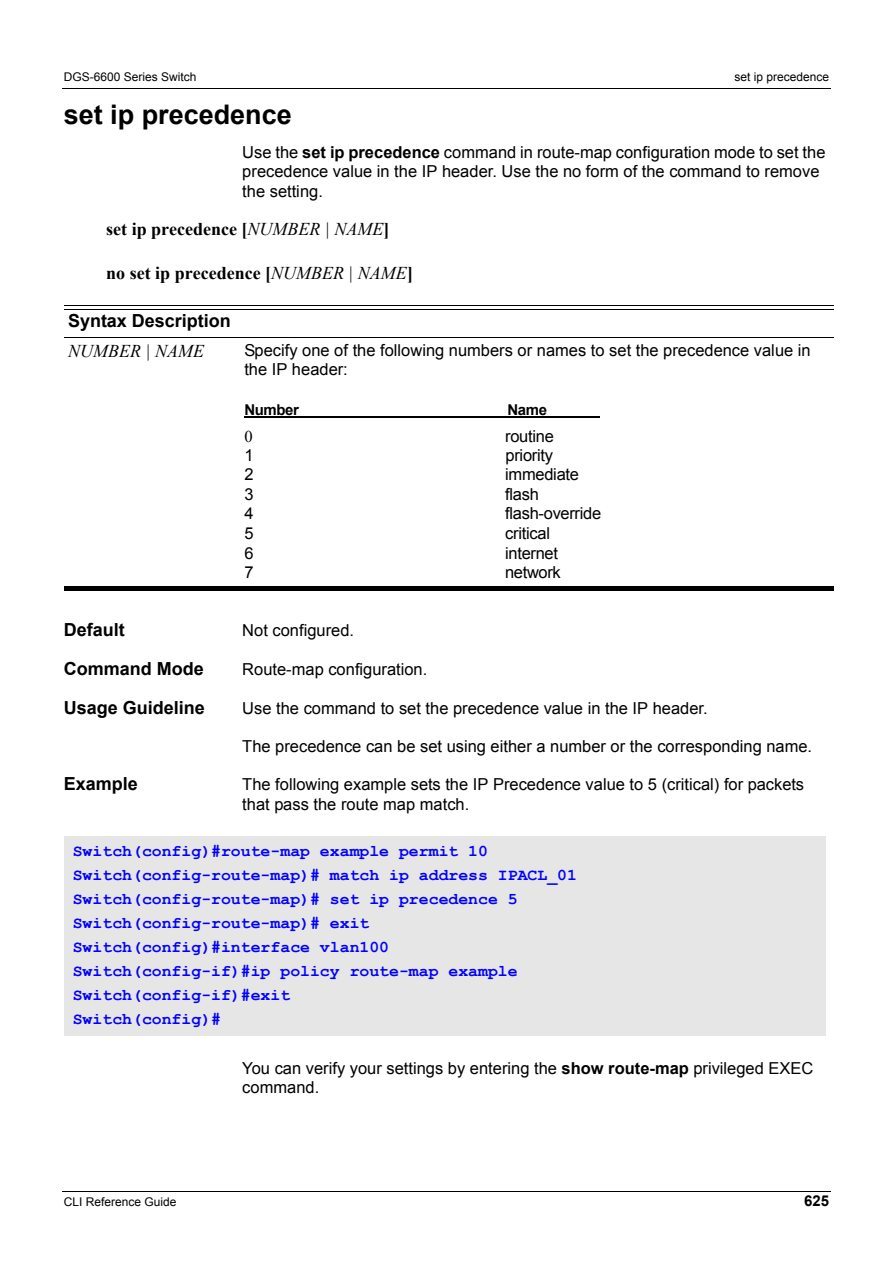
<style>
.page{position:relative;width:893px;height:1263px;background:#fff}
.page>*{position:absolute;margin:0;border:0;box-sizing:border-box;transform-origin:0 0}
.t1{font:700 27px "Arial";color:#000}
.t2{font:700 18px "Times New Roman";color:#000}
.t3{font:700 18px "Arial";color:#000}
.t4{font:italic 18px "Times New Roman";color:#000}
.t5{font:16.5px/19.5px "Arial";color:#000}
.t6{font:700 16.5px/24px "Courier New";color:#00f}
.t7{font:16.5px "Arial";letter-spacing:-.02em;color:#000}
.t8{font:16.5px "Times New Roman";color:#000}
.t9{font:700 15px "Arial";letter-spacing:-.025em;color:#000}
.t10{font:12px "Arial";color:#000}
.s1{color:#fff}
.s2{font-weight:700}
.s3{font-weight:400;font-style:italic}
</style>
<div class="page">
<hr style="left:62px;top:1191px;width:769px;height:1px;background:#000">
<hr style="left:62px;top:88px;width:769px;height:1px;background:#000">
<hr style="left:244px;top:416px;width:355px;height:2px;background:#000">
<hr style="left:64px;top:305px;width:769px;height:1px;background:#000">
<hr style="left:64px;top:309px;width:769px;height:1px;background:#000">
<hr style="left:64px;top:337px;width:769px;height:1px;background:#000">
<hr style="left:64px;top:586px;width:769px;height:4px;background:#000">
<div style="left:64px;top:836px;width:761px;height:199px;background:#e6e6e6"></div>
<p class="t10" style="left:64px;top:70px;width:147px">DGS-6600 Series Switch <span class="s1">m</span></p>
<p class="t10" style="left:734px;top:70px;width:96px">set ip precedence</p>
<h1 class="t1" style="left:64px;top:100px;width:229px">set ip precedence</h1>
<p class="t5" style="left:242px;top:142px;width:585px">Use the <span class="s2">set ip precedence</span> command in route-map configuration mode to set the precedence value in the IP header. Use the no form of the command to remove the setting.</p>
<p class="t2" style="left:106px;top:219px;width:285px">set ip precedence [<span class="s3">NUMBER | NAME</span>]</p>
<p class="t2" style="left:106px;top:263px;width:308px">no set ip precedence [<span class="s3">NUMBER | NAME</span>]</p>
<p class="t3" style="left:68px;top:310px;width:164px">Syntax Description</p>
<p class="t4" style="left:68px;top:341px;width:137px">NUMBER | NAME</p>
<p class="t5" style="left:244px;top:340px;width:568px">Specify one of the following numbers or names to set the precedence value in the IP header:</p>
<p class="t9" style="left:244px;top:402px;width:56px">Number</p>
<p class="t9" style="left:507px;top:402px;width:41px">Name</p>
<p class="t8" style="left:244px;top:427px;width:10px">0</p>
<p class="t5" style="left:505px;top:426px;width:50px">routine</p>
<p class="t5" style="left:244px;top:445px;width:11px">1</p>
<p class="t5" style="left:506px;top:445px;width:49px">priority</p>
<p class="t5" style="left:244px;top:465px;width:11px">2</p>
<p class="t5" style="left:505px;top:465px;width:75px">immediate</p>
<p class="t5" style="left:244px;top:484px;width:11px">3</p>
<p class="t5" style="left:505px;top:484px;width:35px">flash</p>
<p class="t5" style="left:244px;top:504px;width:11px">4</p>
<p class="t5" style="left:505px;top:504px;width:98px">flash-override</p>
<p class="t5" style="left:244px;top:523px;width:11px">5</p>
<p class="t5" style="left:505px;top:523px;width:46px">critical</p>
<p class="t5" style="left:244px;top:543px;width:11px">6</p>
<p class="t5" style="left:505px;top:543px;width:54px">internet</p>
<p class="t5" style="left:244px;top:562px;width:11px">7</p>
<p class="t7" style="left:505px;top:563px;width:57px">network</p>
<p class="t3" style="left:64px;top:620px;width:62px">Default</p>
<p class="t5" style="left:242px;top:620px;width:113px">Not configured.</p>
<p class="t3" style="left:64px;top:659px;width:141px">Command Mode</p>
<p class="t5" style="left:242px;top:659px;width:187px">Route-map configuration.</p>
<p class="t3" style="left:64px;top:698px;width:143px">Usage Guideline</p>
<p class="t5" style="left:242px;top:699px;width:467px">Use the command to set the precedence value in the IP header.</p>
<p class="t5" style="left:242px;top:736px;width:571px">The precedence can be set using either a number or the corresponding name.</p>
<p class="t3" style="left:64px;top:774px;width:75px">Example</p>
<p class="t5" style="left:242px;top:774px;width:563px">The following example sets the IP Precedence value to 5 (critical) for packets that pass the route map match.</p>
<p class="t6" style="left:73px;top:840px;width:506px">Switch(config)#route-map example permit 10<br>Switch(config-route-map)# match ip address IPACL_01<br>Switch(config-route-map)# set ip precedence 5<br>Switch(config-route-map)# exit Switch(config)#interface vlan100<br>Switch(config-if)#ip policy route-map example Switch(config-if)#exit<br>Switch(config)#</p>
<p class="t5" style="left:242px;top:1058px;width:572px">You can verify your settings by entering the <span class="s2">show route-map</span> privileged EXEC command.</p>
<p class="t10" style="left:64px;top:1195px;width:114px">CLI Reference Guide</p>
<p class="t9" style="left:804px;top:1192px;width:26px">625</p>
</div>
